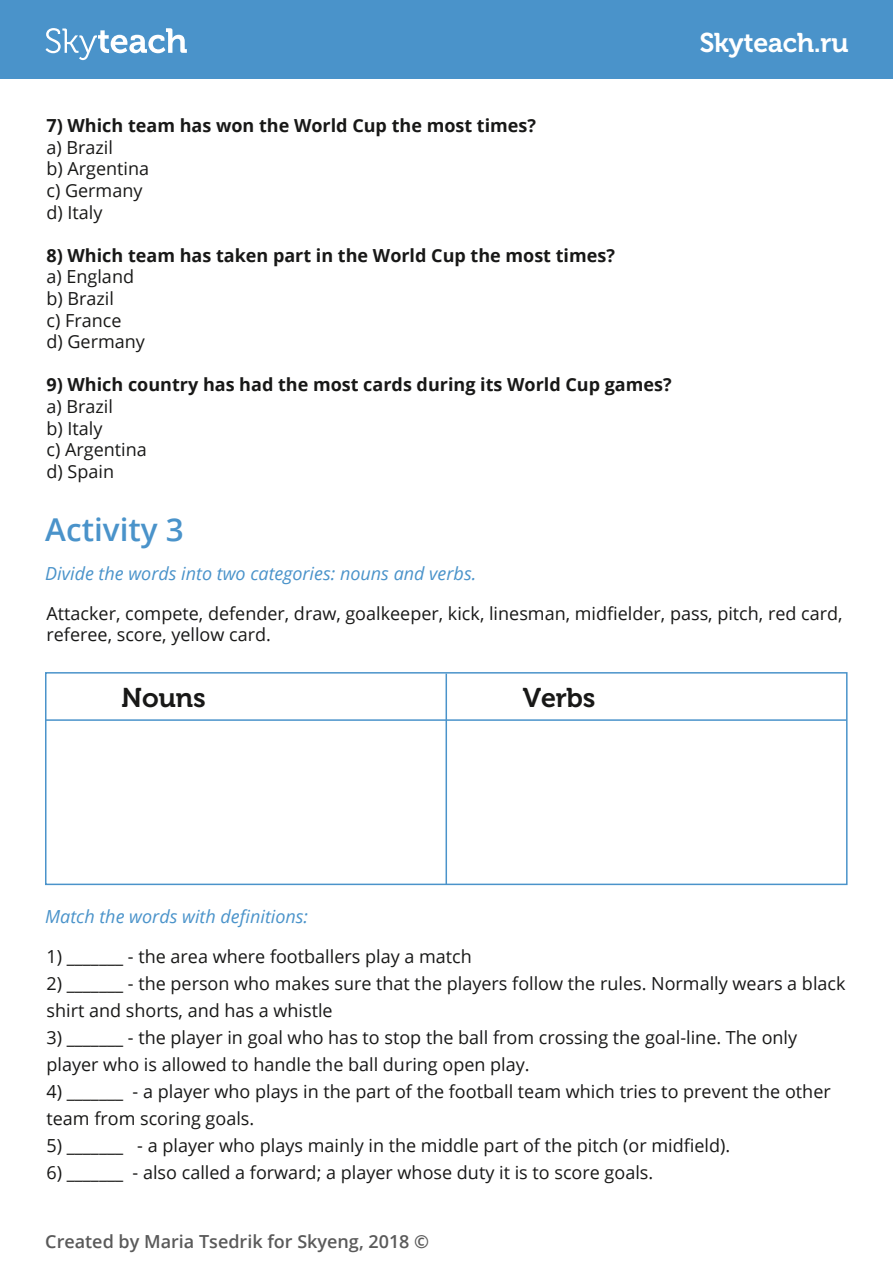
<style>
.page{position:relative;width:893px;height:1263px;background:#fff}
.page>*{position:absolute;margin:0;border:0;box-sizing:border-box;transform-origin:0 0}
.t1{font:600 31.5px "Open Sans";color:#4a93ca}
.t2{font:27px "Museo Cyrl 700";color:#fff}
.t3{font:27px "Museo Cyrl 700";color:#181817}
.t4{font:18px/21.6px "Open Sans";color:#181817}
.t5{font:700 18px "Open Sans";color:#181817}
.t6{font:italic 18px "Open Sans";color:#4a93ca}
.t7{font:600 18px "Open Sans";color:#5a5a5a}
</style>
<div class="page">
<div style="left:0;top:0;width:893px;height:79px;background:#4a93ca"></div>
<svg style="left:46px;top:28px;width:141px;height:32px"></svg>
<div style="left:45px;top:672px;width:803px;height:213px;border:2px solid #4a93ca"></div>
<hr style="left:46px;top:719px;width:801px;height:2px;background:#4a93ca">
<hr style="left:446px;top:674px;width:1px;height:210px;background:#4a93ca">
<p class="t5" style="left:46px;top:113px;width:491px">7) Which team has won the World Cup the most times?</p>
<p class="t4" style="left:46px;top:136px;width:104px">a) Brazil<br>b) Argentina c) Germany d) Italy</p>
<p class="t5" style="left:46px;top:243px;width:570px">8) Which team has taken part in the World Cup the most times?</p>
<p class="t4" style="left:46px;top:266px;width:100px">a) England b) Brazil<br>c) France<br>d) Germany</p>
<p class="t5" style="left:46px;top:372px;width:627px">9) Which country has had the most cards during its World Cup games?</p>
<p class="t4" style="left:46px;top:395px;width:102px">a) Brazil<br>b) Italy<br>c) Argentina d) Spain</p>
<h1 class="t1" style="left:45px;top:508px;width:140px">Activity 3</h1>
<p class="t6" style="left:45px;top:561px;width:432px">Divide the words into two categories: nouns and verbs.</p>
<h2 class="t2" style="left:700px;top:28px;width:150px">Skyteach.ru</h2>
<p class="t4" style="left:46px;top:602px;width:797px">Attacker, compete, defender, draw, goalkeeper, kick, linesman, midfielder, pass, pitch, red card, referee, score, yellow card.</p>
<h2 class="t3" style="left:122px;top:682px;width:86px">Nouns</h2>
<h2 class="t3" style="left:523px;top:682px;width:74px">Verbs</h2>
<p class="t6" style="left:45px;top:904px;width:264px">Match the words with definitions:</p>
<p class="t4" style="left:46px;top:945px;width:427px">1) _______ - the area where footballers play a match</p>
<p class="t4" style="left:46px;top:970px;width:801px;line-height:27px">2) _______ - the person who makes sure that the players follow the rules. Normally wears a black shirt and shorts, and has a whistle</p>
<p class="t4" style="left:46px;top:1024px;width:752px;line-height:27px">3) _______ - the player in goal who has to stop the ball from crossing the goal-line. The only player who is allowed to handle the ball during open play.</p>
<p class="t4" style="left:46px;top:1078px;width:786px;line-height:27px">4) _______ - a player who plays in the part of the football team which tries to prevent the other team from scoring goals.</p>
<p class="t4" style="left:46px;top:1134px;width:685px">5) _______ - a player who plays mainly in the middle part of the pitch (or midfield).</p>
<p class="t4" style="left:46px;top:1161px;width:608px">6) _______ - also called a forward; a player whose duty it is to score goals.</p>
<p class="t7" style="left:45px;top:1229px;width:385px">Created by Maria Tsedrik for Skyeng, 2018 ©</p>
</div>
